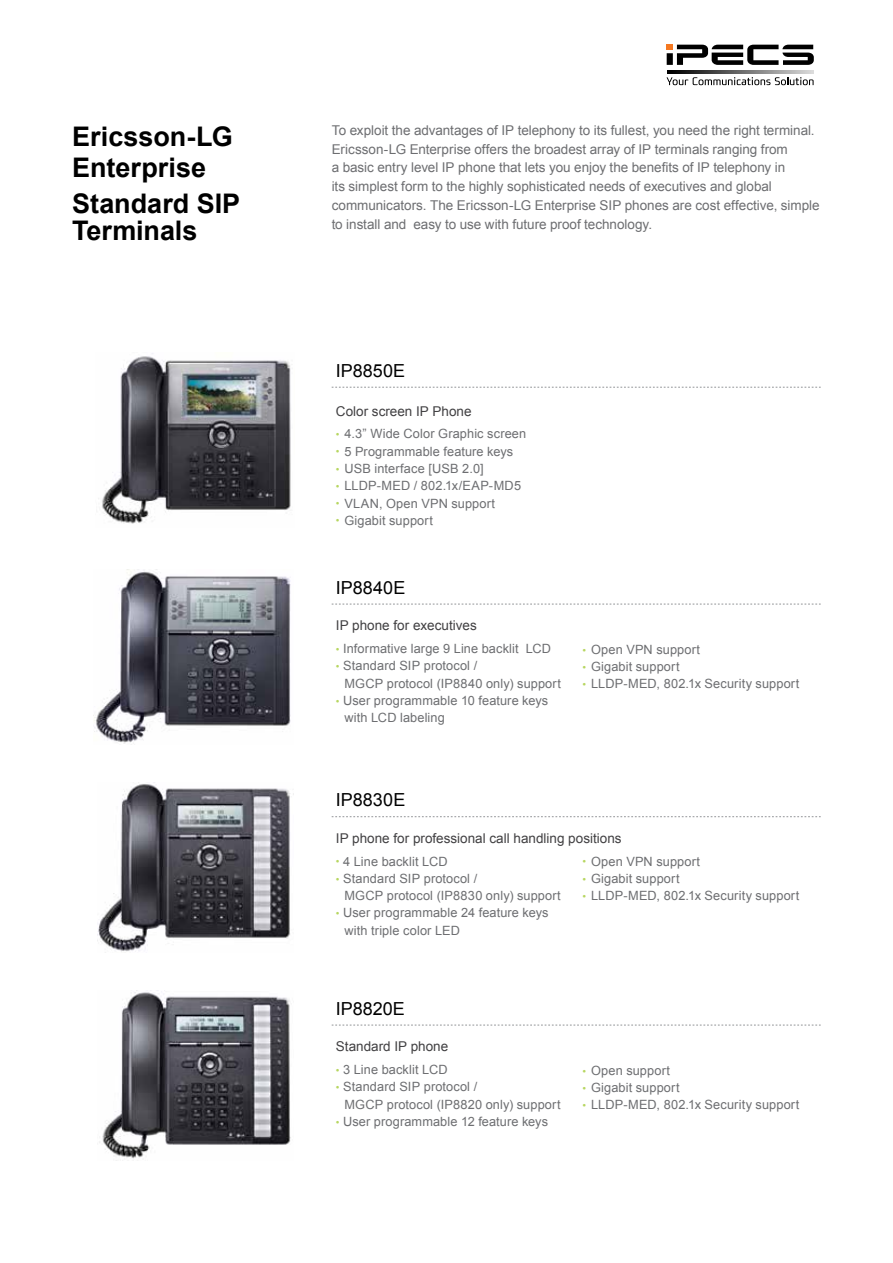
<style>
.page{position:relative;width:893px;height:1263px;background:#fff}
.page>*{position:absolute;margin:0;border:0;box-sizing:border-box;transform-origin:0 0}
.t1{font:700 27px/31px "Arial";color:#000}
.t2{font:18px "Arial";letter-spacing:.005em;color:#000}
.t3{font:13.5px/18.8px "Arial";letter-spacing:-.005em;color:#6d6e71}
.t4{font:13.5px "Arial";color:#414042}
.t5{font:12.75px/17.2px "Arial";letter-spacing:.01em;color:#6d6e71}
.s1{font-size:10.5px;color:#b7d660}
</style>
<div class="page">
<svg style="left:332px;top:604px;width:489px;height:1px"></svg>
<img style="left:94px;top:571px;width:197px;height:173px">
<svg style="left:332px;top:816px;width:489px;height:1px"></svg>
<img style="left:98px;top:782px;width:192px;height:170px">
<svg style="left:332px;top:1025px;width:489px;height:1px"></svg>
<img style="left:99px;top:992px;width:192px;height:169px">
<svg style="left:332px;top:387px;width:489px;height:1px"></svg>
<img style="left:98px;top:353px;width:193px;height:171px">
<img style="left:668px;top:71px;width:145px;height:2px">
<svg style="left:666px;top:77px;width:148px;height:8px"></svg>
<svg style="left:667px;top:45px;width:147px;height:20px"></svg>
<h1 class="t1" style="left:72px;top:122px;width:162px">Ericsson-LG<br>Enterprise</h1>
<h1 class="t1" style="left:72px;top:191px;width:170px;line-height:27px">Standard SIP<br>Terminals</h1>
<p class="t3" style="left:332px;top:121px;width:489px">To exploit the advantages of IP telephony to its fullest, you need the right terminal.<br>Ericsson-LG Enterprise offers the broadest array of IP terminals ranging from<br>a basic entry level IP phone that lets you enjoy the benefits of IP telephony in<br>its simplest form to the highly sophisticated needs of executives and global communicators. The Ericsson-LG Enterprise SIP phones are cost effective, simple to install and easy to use with future proof technology.</p>
<h2 class="t2" style="left:336px;top:359px;width:71px">IP8850E</h2>
<p class="t4" style="left:336px;top:402px;width:137px">Color screen IP Phone</p>
<p class="t5" style="left:336px;top:425px;width:192px"><span class="s1">•</span> 4.3” Wide Color Graphic screen</p>
<p class="t5" style="left:336px;top:443px;width:179px"><span class="s1">•</span> 5 Programmable feature keys</p>
<p class="t5" style="left:336px;top:460px;width:149px"><span class="s1">•</span> USB interface [USB 2.0]</p>
<p class="t5" style="left:336px;top:477px;width:187px"><span class="s1">•</span> LLDP-MED / 802.1x/EAP-MD5</p>
<p class="t5" style="left:336px;top:494px;width:161px"><span class="s1">•</span> VLAN, Open VPN support</p>
<p class="t5" style="left:336px;top:512px;width:98px"><span class="s1">•</span> Gigabit support</p>
<h2 class="t2" style="left:336px;top:576px;width:71px">IP8840E</h2>
<p class="t4" style="left:336px;top:617px;width:142px">IP phone for executives</p>
<p class="t5" style="left:336px;top:640px;width:217px"><span class="s1">•</span> Informative large 9 Line backlit LCD</p>
<p class="t5" style="left:344px;top:657px;width:218px;text-indent:-8px"><span class="s1">•</span> Standard SIP protocol /<br>MGCP protocol (IP8840 only) support</p>
<p class="t5" style="left:344px;top:692px;width:205px;text-indent:-9px"><span class="s1">•</span> User programmable 10 feature keys with LCD labeling</p>
<p class="t5" style="left:583px;top:641px;width:119px"><span class="s1">•</span> Open VPN support</p>
<p class="t5" style="left:583px;top:658px;width:98px"><span class="s1">•</span> Gigabit support</p>
<p class="t5" style="left:583px;top:675px;width:218px"><span class="s1">•</span> LLDP-MED, 802.1x Security support</p>
<h2 class="t2" style="left:336px;top:788px;width:71px">IP8830E</h2>
<p class="t4" style="left:336px;top:829px;width:287px">IP phone for professional call handling positions</p>
<p class="t5" style="left:336px;top:853px;width:113px"><span class="s1">•</span> 4 Line backlit LCD</p>
<p class="t5" style="left:344px;top:870px;width:218px;text-indent:-8px"><span class="s1">•</span> Standard SIP protocol /<br>MGCP protocol (IP8830 only) support</p>
<p class="t5" style="left:344px;top:904px;width:206px;text-indent:-9px"><span class="s1">•</span> User programmable 24 feature keys with triple color LED</p>
<p class="t5" style="left:583px;top:853px;width:119px"><span class="s1">•</span> Open VPN support</p>
<p class="t5" style="left:583px;top:870px;width:98px"><span class="s1">•</span> Gigabit support</p>
<p class="t5" style="left:583px;top:887px;width:218px"><span class="s1">•</span> LLDP-MED, 802.1x Security support</p>
<h2 class="t2" style="left:336px;top:997px;width:70px">IP8820E</h2>
<p class="t4" style="left:336px;top:1038px;width:114px">Standard IP phone</p>
<p class="t5" style="left:336px;top:1061px;width:113px"><span class="s1">•</span> 3 Line backlit LCD</p>
<p class="t5" style="left:344px;top:1078px;width:218px;text-indent:-8px"><span class="s1">•</span> Standard SIP protocol /<br>MGCP protocol (IP8820 only) support</p>
<p class="t5" style="left:336px;top:1113px;width:214px"><span class="s1">•</span> User programmable 12 feature keys</p>
<p class="t5" style="left:583px;top:1062px;width:89px"><span class="s1">•</span> Open support</p>
<p class="t5" style="left:583px;top:1079px;width:98px"><span class="s1">•</span> Gigabit support</p>
<p class="t5" style="left:583px;top:1096px;width:218px"><span class="s1">•</span> LLDP-MED, 802.1x Security support</p>
</div>
